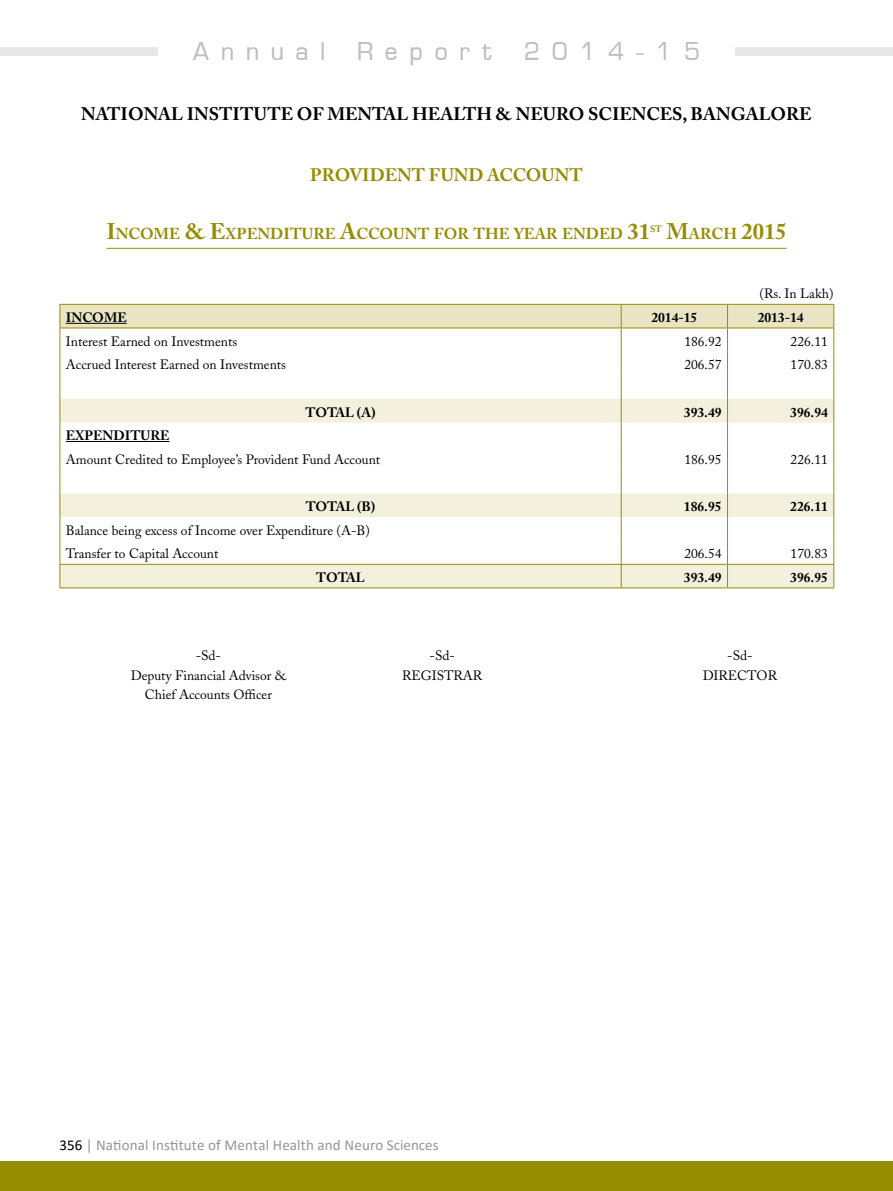
<style>
.page{position:relative;width:893px;height:1191px;background:#fff}
.page>*{position:absolute;margin:0;border:0;box-sizing:border-box;transform-origin:0 0}
.t1{font:24px "Metrostyle";letter-spacing:.5em;color:#bcbec0}
.t2{font:700 22.5px "Adobe Caslon";color:#968d00}
.t3{font:700 18px "Adobe Caslon";color:#000}
.t4{font:700 18px "Adobe Caslon";color:#968d00}
.t5{font:700 15.75px "Adobe Caslon";color:#968d00}
.t6{font:15px "Calibri";letter-spacing:.01em;color:#939598}
.t7{font:13.5px/23.7px "Adobe Caslon";color:#000}
.t8{font:700 13.5px "Adobe Caslon";color:#000}
.t9{font:700 9.15px "Adobe Caslon";color:#968d00}
.s1{font-size:22.5px}
.s2{font-size:15.75px}
.s3{color:#000}
</style>
<div class="page">
<div style="left:0;top:1161px;width:893px;height:30px;background:#968d00"></div>
<div style="left:0;top:47px;width:157px;height:8px;background:#e6e7e8"></div>
<div style="left:736px;top:47px;width:157px;height:8px;background:#e6e7e8"></div>
<hr style="left:106px;top:248px;width:681px;height:1px;background:#968d00">
<svg style="left:60px;top:304px;width:774px;height:283px"></svg>
<hr style="left:60px;top:587px;width:561px;height:1px;background:#968d00">
<hr style="left:621px;top:587px;width:106px;height:1px;background:#968d00">
<hr style="left:727px;top:587px;width:107px;height:1px;background:#968d00">
<hr style="left:66px;top:323px;width:61px;height:1px;background:#000">
<hr style="left:66px;top:441px;width:104px;height:1px;background:#000">
<h1 class="t1" style="left:193px;top:37px;width:133px">Annual</h1>
<h1 class="t1" style="left:357px;top:37px;width:137px">Report</h1>
<h1 class="t1" style="left:524px;top:37px;width:178px">2014-15</h1>
<h3 class="t3" style="left:81px;top:103px;width:732px">NATIONAL INSTITUTE OF MENTAL HEALTH &amp; NEURO SCIENCES, BANGALORE</h3>
<h3 class="t4" style="left:310px;top:164px;width:14px">PRO</h3>
<h3 class="t4" style="left:350px;top:164px;width:35px">VIDENT</h3>
<h3 class="t4" style="left:429px;top:164px;width:15px">FUND</h3>
<h3 class="t4" style="left:487px;top:164px;width:15px">ACCOUNT</h3>
<p class="t5" style="left:106px;top:224px;width:545px"><span class="s1">I</span>NCOME <span class="s1">&amp; E</span>XPENDITURE <span class="s1">A</span>CCOUNT FOR THE YEAR ENDED <span class="s1">31</span></p>
<p class="t9" style="left:650px;top:223px;width:14px">ST</p>
<h2 class="t2" style="left:666px;top:218px;width:122px">M<span class="s2">ARCH</span> 2015</h2>
<p class="t7" style="left:760px;top:282px;width:75px">(Rs. In Lakh)</p>
<p class="t8" style="left:66px;top:309px;width:62px">INCOME</p>
<p class="t8" style="left:651px;top:309px;width:47px">2014-15</p>
<p class="t8" style="left:758px;top:309px;width:47px">2013-14</p>
<p class="t7" style="left:66px;top:329px;width:173px">Interest Earned on Investments</p>
<p class="t7" style="left:684px;top:329px;width:39px">186.92</p>
<p class="t7" style="left:791px;top:329px;width:39px">226.11</p>
<p class="t7" style="left:66px;top:353px;width:222px">Accrued Interest Earned on Investments</p>
<p class="t7" style="left:684px;top:353px;width:39px">206.57</p>
<p class="t7" style="left:791px;top:353px;width:39px">170.83</p>
<p class="t8" style="left:306px;top:404px;width:72px">TOTAL (A)</p>
<p class="t8" style="left:684px;top:404px;width:39px">393.49</p>
<p class="t8" style="left:790px;top:404px;width:39px">396.94</p>
<p class="t8" style="left:66px;top:427px;width:105px">EXPENDITURE</p>
<p class="t7" style="left:66px;top:447px;width:316px">Amount Credited to Employee’s Provident Fund Account</p>
<p class="t7" style="left:684px;top:447px;width:39px">186.95</p>
<p class="t7" style="left:791px;top:447px;width:39px">226.11</p>
<p class="t8" style="left:306px;top:498px;width:71px">TOTAL (B)</p>
<p class="t8" style="left:684px;top:498px;width:39px">186.95</p>
<p class="t8" style="left:790px;top:498px;width:39px">226.11</p>
<p class="t7" style="left:66px;top:518px;width:305px">Balance being excess of Income over Expenditure (A-B)<br>Transfer to Capital Account</p>
<p class="t7" style="left:684px;top:542px;width:39px">206.54</p>
<p class="t7" style="left:791px;top:542px;width:39px">170.83</p>
<p class="t8" style="left:316px;top:569px;width:50px">TOTAL</p>
<p class="t8" style="left:684px;top:569px;width:39px">393.49</p>
<p class="t8" style="left:790px;top:569px;width:39px">396.95</p>
<p class="t7" style="left:196px;top:644px;width:27px">-Sd-</p>
<p class="t7" style="left:430px;top:644px;width:27px">-Sd-</p>
<p class="t7" style="left:727px;top:644px;width:27px">-Sd-</p>
<p class="t7" style="left:131px;top:663px;width:157px">Deputy Financial Advisor &amp;</p>
<p class="t7" style="left:402px;top:663px;width:82px">REGISTRAR</p>
<p class="t7" style="left:703px;top:663px;width:76px">DIRECTOR</p>
<p class="t7" style="left:145px;top:683px;width:129px">Chief Accounts Officer</p>
<p class="t6" style="left:60px;top:1134px;width:380px"><span class="s3">356</span> | National Institute of Mental Health and Neuro Sciences</p>
</div>
